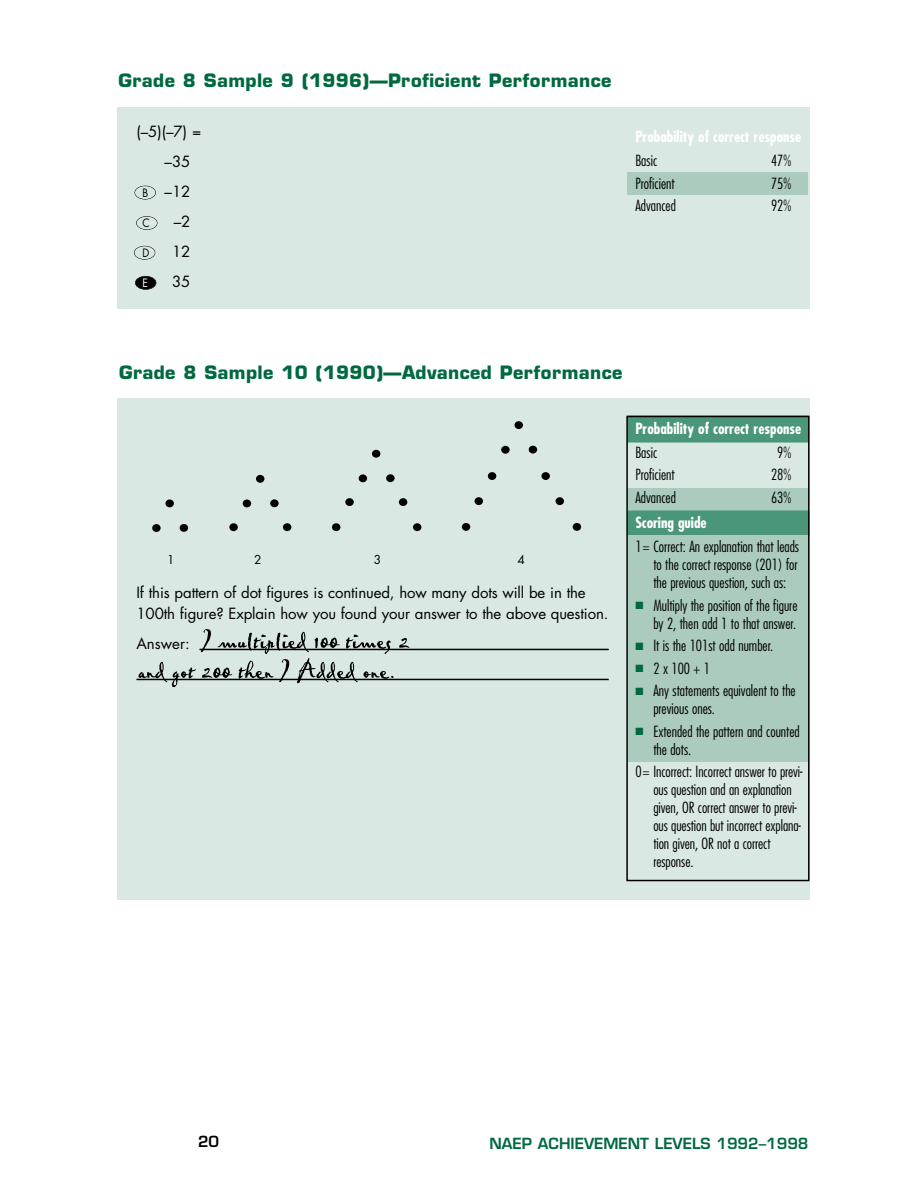
<style>
.page{position:relative;width:915px;height:1187px;background:#fff}
.page>*{position:absolute;margin:0;border:0;box-sizing:border-box;transform-origin:0 0}
.t1{font:700 18px "Eurostile";letter-spacing:.02em;color:#00693f}
.t2{font:300 condensed 15px/18px "Futura";color:#000}
.t3{font:15px/30px "Futura";letter-spacing:-.01em;color:#000}
.t4{font:700 condensed 15px/24px "Futura";color:#fff}
.t5{font:600 15px "Eurostile";color:#00693f}
.t6{font:600 15px "Eurostile";color:#000}
.t7{font:12px "Futura";color:#000}
.t8{font:11.25px "Futura";color:#000;scale:.9 1}
.t9{font:11.25px "Futura";color:#fff;scale:.9 1}
.t10{font:10.5px "Zapf Dingbats";color:#00693f}
.s1{font-weight:300;color:#000}
.s2{color:#00693f}
</style>
<div class="page">
<div style="left:117px;top:107px;width:693px;height:202px;background:#d9e8e2"></div>
<div style="left:627px;top:172px;width:181px;height:22px;background:#aacbbd"></div>
<div style="left:135px;top:276px;width:21px;height:13px;background:#000;border-radius:50%"></div>
<div style="left:135px;top:276px;width:21px;height:14px;border:1px solid #000;border-radius:50%"></div>
<div style="left:135px;top:186px;width:21px;height:13px;border:1px solid #000;border-radius:50%"></div>
<div style="left:136px;top:216px;width:22px;height:14px;border:1px solid #000;border-radius:50%"></div>
<div style="left:134px;top:246px;width:21px;height:14px;border:1px solid #000;border-radius:50%"></div>
<div style="left:117px;top:398px;width:693px;height:502px;background:#d9e8e2"></div>
<svg style="left:627px;top:415px;width:182px;height:120px"></svg>
<div style="left:627px;top:488px;width:181px;height:22px;background:#aacbbd"></div>
<hr style="left:200px;top:648px;width:409px;height:2px;background:#000">
<hr style="left:136px;top:678px;width:473px;height:2px;background:#000">
<div style="left:628px;top:535px;width:180px;height:226px;background:#aacbbd"></div>
<div style="left:626px;top:416px;width:184px;height:465px;border:2px solid #000"></div>
<svg style="left:138px;top:629px;width:272px;height:58px"></svg>
<svg style="left:165px;top:499px;width:114px;height:8px"></svg>
<div style="left:515px;top:421px;width:8px;height:8px;background:#000;border-radius:50%"></div>
<div style="left:529px;top:445px;width:8px;height:8px;background:#000;border-radius:50%"></div>
<div style="left:501px;top:446px;width:9px;height:8px;background:#000;border-radius:50%"></div>
<div style="left:372px;top:450px;width:8px;height:7px;background:#000;border-radius:50%"></div>
<div style="left:488px;top:472px;width:8px;height:8px;background:#000;border-radius:50%"></div>
<div style="left:541px;top:472px;width:9px;height:8px;background:#000;border-radius:50%"></div>
<div style="left:386px;top:474px;width:9px;height:8px;background:#000;border-radius:50%"></div>
<div style="left:359px;top:474px;width:8px;height:8px;background:#000;border-radius:50%"></div>
<div style="left:256px;top:475px;width:8px;height:8px;background:#000;border-radius:50%"></div>
<div style="left:475px;top:497px;width:8px;height:8px;background:#000;border-radius:50%"></div>
<div style="left:556px;top:497px;width:8px;height:8px;background:#000;border-radius:50%"></div>
<div style="left:345px;top:498px;width:9px;height:8px;background:#000;border-radius:50%"></div>
<div style="left:399px;top:498px;width:8px;height:8px;background:#000;border-radius:50%"></div>
<div style="left:462px;top:523px;width:8px;height:8px;background:#000;border-radius:50%"></div>
<div style="left:573px;top:523px;width:8px;height:8px;background:#000;border-radius:50%"></div>
<div style="left:229px;top:523px;width:9px;height:8px;background:#000;border-radius:50%"></div>
<div style="left:283px;top:523px;width:8px;height:8px;background:#000;border-radius:50%"></div>
<div style="left:332px;top:523px;width:8px;height:8px;background:#000;border-radius:50%"></div>
<div style="left:413px;top:523px;width:8px;height:8px;background:#000;border-radius:50%"></div>
<div style="left:152px;top:524px;width:9px;height:8px;background:#000;border-radius:50%"></div>
<div style="left:180px;top:524px;width:8px;height:8px;background:#000;border-radius:50%"></div>
<p class="t1" style="left:118px;top:74px;width:494px">Grade 8 Sample 9 (1996)—Proficient Performance</p>
<p class="t3" style="left:136px;top:118px;width:67px">(–5)(–7) =</p>
<p class="t3" style="left:165px;top:148px;width:27px">–35</p>
<p class="t3" style="left:165px;top:178px;width:27px">–12</p>
<p class="t3" style="left:174px;top:208px;width:18px">–2</p>
<p class="t3" style="left:172px;top:238px;width:20px">12</p>
<p class="t9" style="left:142px;top:277px;width:8px">E</p>
<p class="t3" style="left:172px;top:268px;width:20px">35</p>
<p class="t8" style="left:142px;top:187px;width:8px">B</p>
<p class="t8" style="left:142px;top:217px;width:10px">C</p>
<p class="t8" style="left:142px;top:247px;width:9px">D</p>
<p class="t4" style="left:635px;top:126px;width:168px">Probability of correct response<br><span class="s1">Basic</span></p>
<p class="t2" style="left:771px;top:153px;width:22px">47%</p>
<p class="t2" style="left:635px;top:175px;width:41px">Proficient</p>
<p class="t2" style="left:771px;top:175px;width:22px">75%</p>
<p class="t2" style="left:635px;top:198px;width:42px">Advanced</p>
<p class="t2" style="left:771px;top:198px;width:22px">92%</p>
<h4 class="t1" style="left:119px;top:365px;width:505px">Grade 8 Sample 10 (1990)—Advanced Performance</h4>
<p class="t7" style="left:167px;top:553px;width:9px">1</p>
<p class="t7" style="left:254px;top:553px;width:9px">2</p>
<p class="t7" style="left:374px;top:553px;width:9px">3</p>
<p class="t7" style="left:518px;top:553px;width:9px">4</p>
<p class="t3" style="left:136px;top:578px;width:451px">If this pattern of dot figures is continued, how many dots will be in the</p>
<p class="t3" style="left:136px;top:599px;width:473px">100th figure? Explain how you found your answer to the above question.<br>Answer:</p>
<p class="t4" style="left:635px;top:417px;width:168px">Probability of correct response<br><span class="s1">Basic</span></p>
<p class="t2" style="left:777px;top:444px;width:16px">9%</p>
<p class="t2" style="left:635px;top:467px;width:41px">Proficient</p>
<p class="t2" style="left:771px;top:467px;width:22px">28%</p>
<p class="t2" style="left:635px;top:489px;width:42px">Advanced</p>
<p class="t2" style="left:771px;top:489px;width:22px">63%</p>
<p class="t4" style="left:635px;top:512px;width:73px">Scoring guide</p>
<p class="t2" style="left:635px;top:539px;width:165px;text-align:right">1 = Correct: An explanation that leads to the correct response (201) for</p>
<p class="t2" style="left:653px;top:575px;width:135px">the previous question, such as:</p>
<p class="t2" style="left:635px;top:597px;width:164px"><span class="s2">■</span> Multiply the position of the figure</p>
<p class="t10" style="left:635px;top:641px;width:9px">■</p>
<p class="t2" style="left:635px;top:660px;width:76px"><span class="s2">■</span> 2 x 100 + 1</p>
<p class="t2" style="left:653px;top:683px;width:144px;text-indent:-18px"><span class="s2">■</span> Any statements equivalent to the previous ones.</p>
<p class="t10" style="left:635px;top:726px;width:9px">■</p>
<p class="t2" style="left:653px;top:741px;width:40px">the dots.</p>
<p class="t2" style="left:653px;top:782px;width:140px">ous question and an explanation</p>
<p class="t2" style="left:653px;top:613px;width:144px;line-height:22.5px">by 2, then add 1 to that answer.<br>It is the 101st odd number.</p>
<p class="t2" style="left:653px;top:723px;width:148px">Extended the pattern and counted</p>
<p class="t2" style="left:635px;top:764px;width:169px">0 = Incorrect: Incorrect answer to previ-</p>
<p class="t2" style="left:653px;top:800px;width:149px">given, OR correct answer to previ&shy;ous question but incorrect explana&shy;tion given, OR not a correct</p>
<p class="t2" style="left:653px;top:854px;width:42px">response.</p>
<p class="t6" style="left:198px;top:1136px;width:23px">20</p>
<p class="t5" style="left:490px;top:1137px;width:320px">NAEP ACHIEVEMENT LEVELS 1992–1998</p>
</div>
